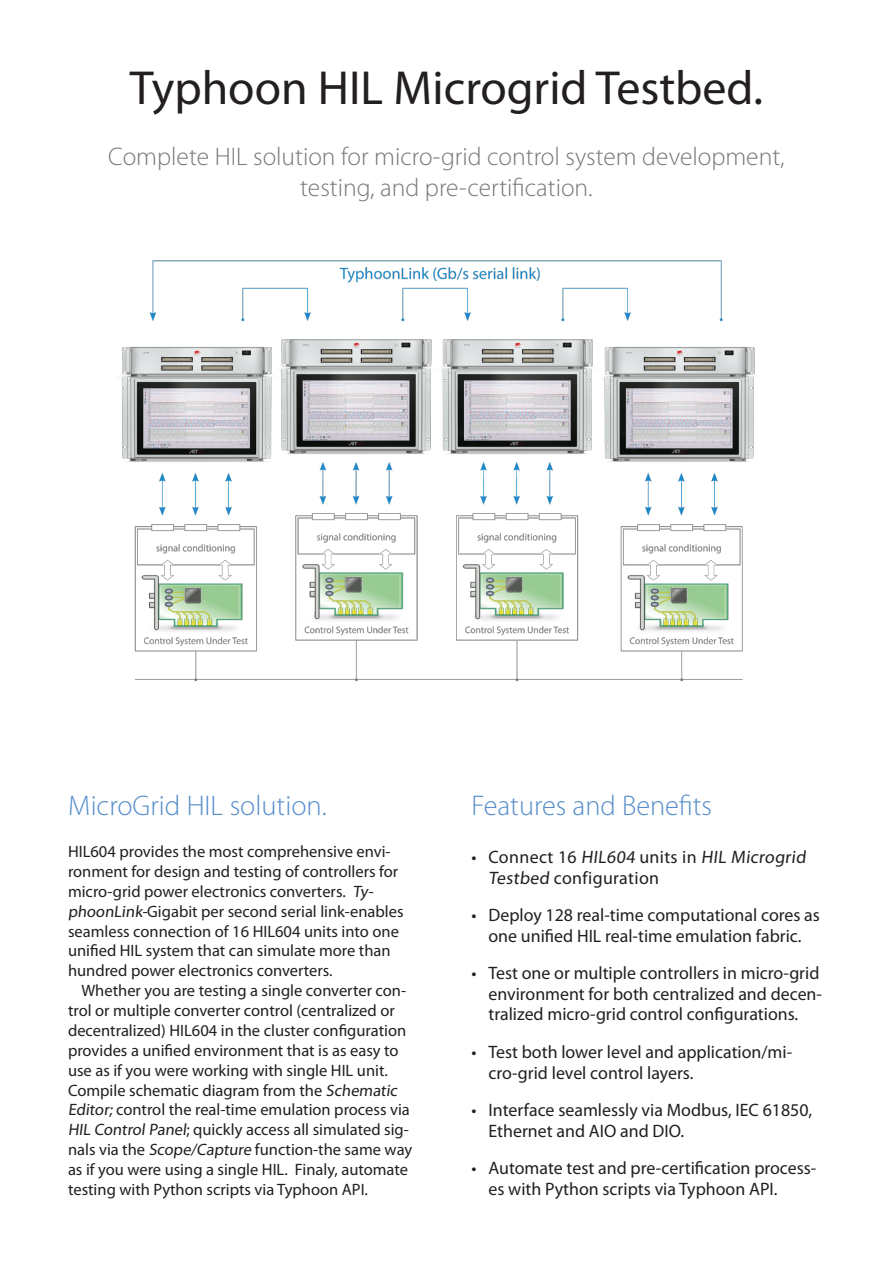
<style>
.page{position:relative;width:893px;height:1263px;background:#fff}
.page>*{position:absolute;margin:0;border:0;box-sizing:border-box;transform-origin:0 0}
.t1{font:48px "Myriad Pro";color:#231f20}
.t2{font:300 28.5px "Myriad Pro";color:#578fcb}
.t3{font:300 25.5px "Myriad Pro";color:#76787b}
.t4{font:18px/20.5px "Myriad Pro";color:#231f20}
.t5{font:18px/20.5px "Myriad Pro";letter-spacing:.02em;color:#231f20}
.t6{font:16.5px/20px "Myriad Pro";color:#231f20}
</style>
<div class="page">
<img style="left:122px;top:260px;width:633px;height:422px">
<p class="t1" style="left:130px;top:62px;width:635px">Typhoon HIL Microgrid Testbed.</p>
<p class="t3" style="left:108px;top:143px;width:678px">Complete HIL solution for micro-grid control system development,</p>
<p class="t3" style="left:300px;top:173px;width:294px">testing, and pre-certification.</p>
<p class="t2" style="left:68px;top:790px;width:260px">MicroGrid HIL solution.</p>
<p class="t6" style="left:68px;top:842px;width:337px">HIL604 provides the most comprehensive envi&shy;ronment for design and testing of controllers for micro-grid power electronics converters. Ty&shy;phoonLink-Gigabit per second serial link-enables seamless connection of 16 HIL604 units into one unified HIL system that can simulate more than hundred power electronics converters.</p>
<p class="t6" style="left:68px;top:981px;width:346px;text-indent:13px">Whether you are testing a single converter con&shy;trol or multiple converter control (centralized or decentralized) HIL604 in the cluster configuration provides a unified environment that is as easy to use as if you were working with single HIL unit.<br>Compile schematic diagram from the Schematic Editor; control the real-time emulation process via HIL Control Panel; quickly access all simulated sig&shy;nals via the Scope/Capture function-the same way as if you were using a single HIL. Finaly, automate testing with Python scripts via Typhoon API.</p>
<p class="t2" style="left:472px;top:790px;width:242px">Features and Benefits</p>
<p class="t5" style="left:488px;top:847px;width:321px;text-indent:-17px">• Connect 16 HIL604 units in HIL Microgrid<br>Testbed configuration</p>
<p class="t4" style="left:472px;top:905px;width:350px;text-align:center">• Deploy 128 real-time computational cores as one unified HIL real-time emulation fabric.</p>
<p class="t4" style="left:488px;top:963px;width:335px;text-indent:-17px">• Test one or multiple controllers in micro-grid environment for both centralized and decen&shy;tralized micro-grid control configurations.</p>
<p class="t4" style="left:488px;top:1042px;width:305px;text-indent:-17px">• Test both lower level and application/mi&shy;cro-grid level control layers.</p>
<p class="t4" style="left:488px;top:1100px;width:325px;text-indent:-17px">• Interface seamlessly via Modbus, IEC 61850,<br>Ethernet and AIO and DIO.</p>
<p class="t4" style="left:488px;top:1158px;width:329px;text-indent:-17px">• Automate test and pre-certification process&shy;es with Python scripts via Typhoon API.</p>
</div>
